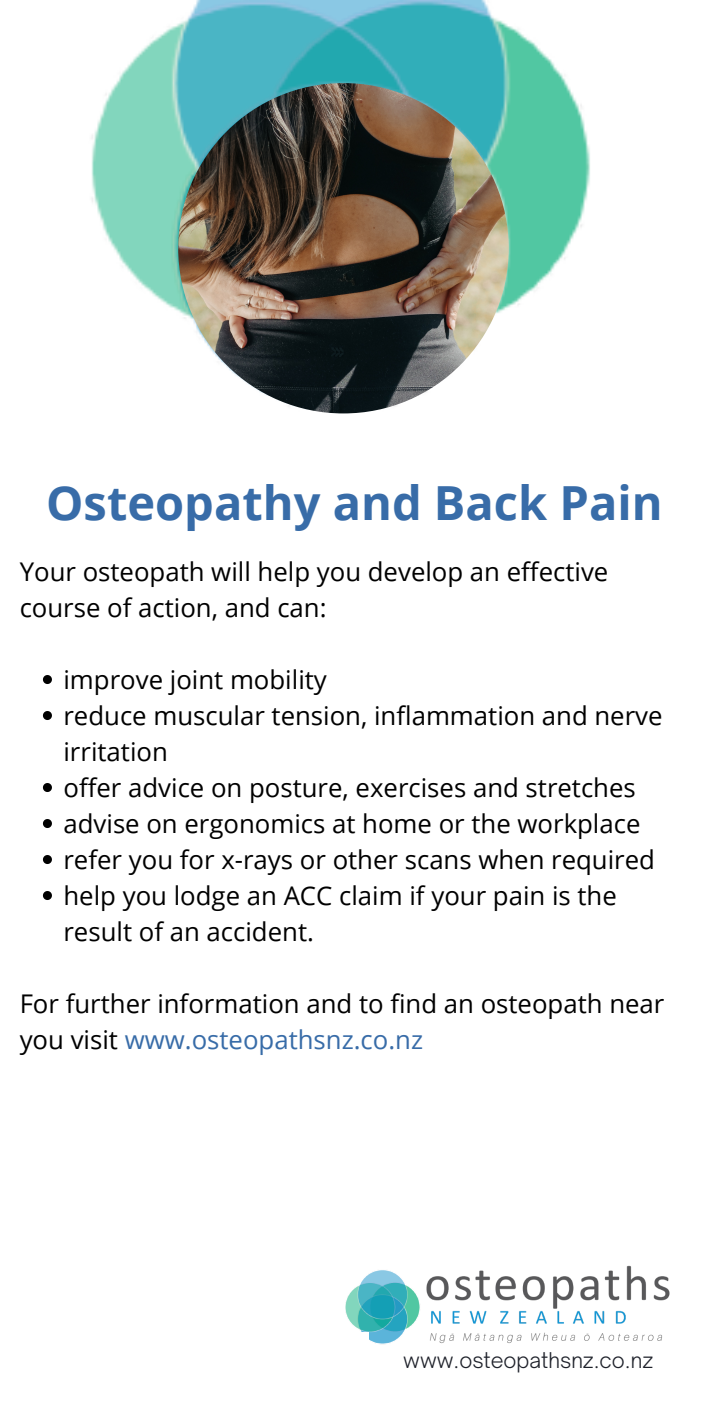
<style>
.page{position:relative;width:709px;height:1418px;background:#fff}
.page>*{position:absolute;margin:0;border:0;box-sizing:border-box;transform-origin:0 0}
.t1{font:700 47px "Open Sans";color:#386ca8}
.t2{font:25.75px/36px "Open Sans";color:#000}
.t3{font:300 20.8px "Open Sauce One";color:#1e212a}
.s1{color:#386ca8}
</style>
<div class="page">
<img style="left:345px;top:1265px;width:325px;height:80px">
<div style="left:104px;top:1331px;width:265px;height:26px;background:#fff"></div>
<img style="left:91px;top:0;width:499px;height:414px">
<img style="left:178px;top:83px;width:330px;height:330px;border-radius:50%">
<svg style="left:43px;top:675px;width:9px;height:9px"></svg>
<svg style="left:43px;top:711px;width:9px;height:9px"></svg>
<svg style="left:43px;top:783px;width:9px;height:9px"></svg>
<svg style="left:43px;top:819px;width:9px;height:9px"></svg>
<svg style="left:43px;top:855px;width:9px;height:9px"></svg>
<svg style="left:43px;top:891px;width:9px;height:9px"></svg>
<h1 class="t1" style="left:46px;top:469px;width:618px">Osteopathy and Back Pain</h1>
<p class="t2" style="left:20px;top:552px;width:590px">Your osteopath will help you develop an effective course of action, and can:</p>
<p class="t2" style="left:63px;top:660px;width:600px">improve joint mobility<br>reduce muscular tension, inflammation and nerve irritation<br>offer advice on posture, exercises and stretches advise on ergonomics at home or the workplace refer you for x-rays or other scans when required help you lodge an ACC claim if your pain is the result of an accident.</p>
<p class="t2" style="left:20px;top:984px;width:646px">For further information and to find an osteopath near you visit <span class="s1">www.osteopathsnz.co.nz</span></p>
<p class="t3" style="left:403px;top:1347px;width:251px">www.osteopathsnz.co.nz</p>
</div>
